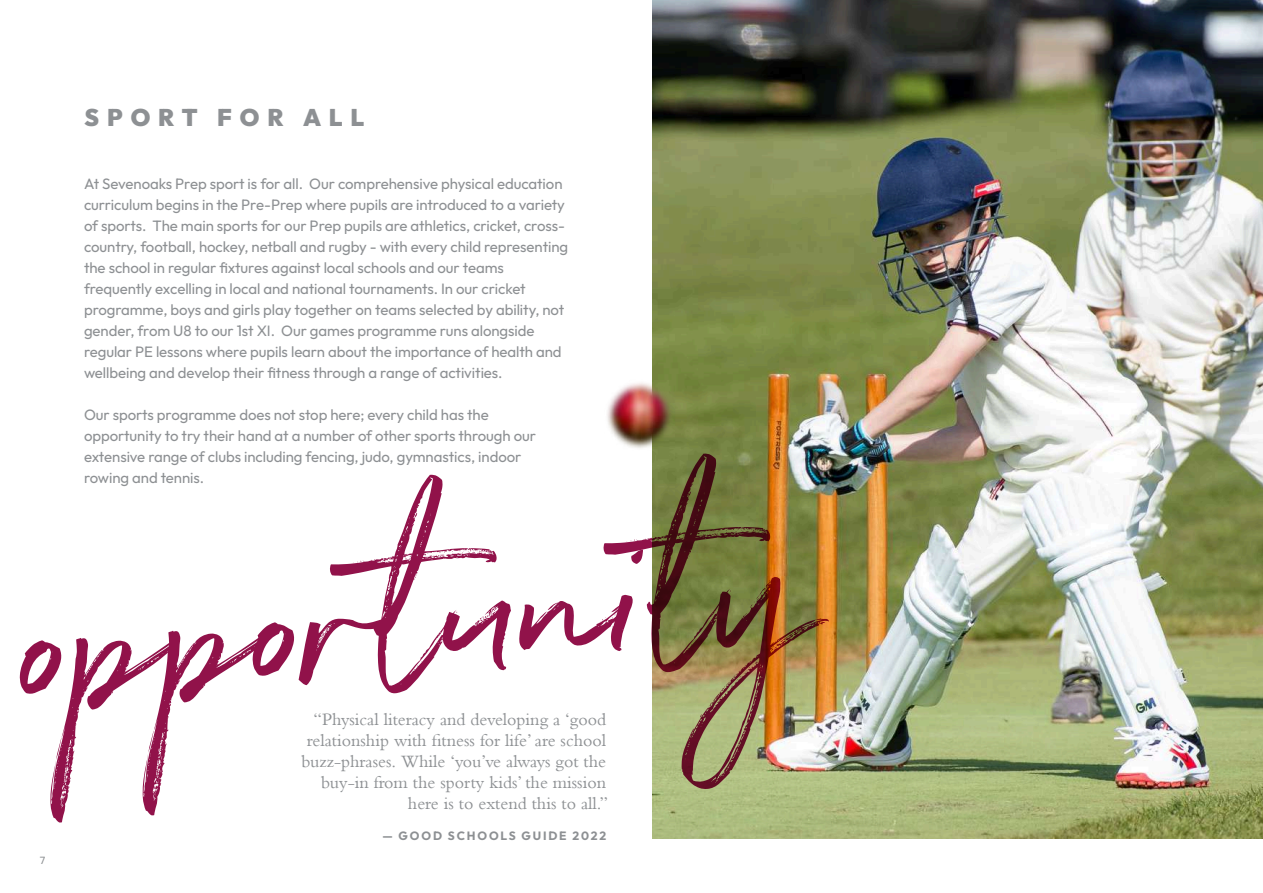
<style>
.page{position:relative;width:1263px;height:893px;background:#fff}
.page>*{position:absolute;margin:0;border:0;box-sizing:border-box;transform-origin:0 0}
.t1{font:251.1px "Northwell Alt";color:#91124a}
.t2{font:900 24px "Outfit";letter-spacing:.33em;color:#8d9093}
.t3{font:18px/21px "Bembo MT Pro";color:#8d9093;text-align:right}
.t4{font:15px/21px "Outfit";letter-spacing:-.005em;color:#8d9093}
.t5{font:700 12px "Outfit";letter-spacing:.15em;color:#8d9093}
.t6{font:10.5px "Outfit";color:#8d9093}
</style>
<div class="page">
<img style="left:653px;top:0;width:610px;height:839px">
<img style="left:607px;top:380px;width:68px;height:70px">
<h2 class="t2" style="left:85px;top:102px;width:281px">SPORT FOR ALL</h2>
<p class="t4" style="left:84px;top:173px;width:486px">At Sevenoaks Prep sport is for all. Our comprehensive physical education curriculum begins in the Pre-Prep where pupils are introduced to a variety of sports. The main sports for our Prep pupils are athletics, cricket, cross&shy;country, football, hockey, netball and rugby - with every child representing the school in regular fixtures against local schools and our teams frequently excelling in local and national tournaments. In our cricket programme, boys and girls play together on teams selected by ability, not gender, from U8 to our 1st XI. Our games programme runs alongside regular PE lessons where pupils learn about the importance of health and wellbeing and develop their fitness through a range of activities.</p>
<p class="t4" style="left:84px;top:404px;width:454px">Our sports programme does not stop here; every child has the opportunity to try their hand at a number of other sports through our extensive range of clubs including fencing, judo, gymnastics, indoor rowing and tennis.</p>
<h1 class="t1" style="left:13px;top:458px;width:774px;rotate:-4deg">opportunity</h1>
<p class="t3" style="left:301px;top:710px;width:308px">“Physical literacy and developing a ‘good relationship with fitness for life’ are school buzz-phrases. While ‘you’ve always got the buy-in from the sporty kids’ the mission here is to extend this to all.”</p>
<p class="t5" style="left:382px;top:828px;width:225px">— GOOD SCHOOLS GUIDE 2022</p>
<p class="t6" style="left:40px;top:854px;width:7px">7</p>
</div>
